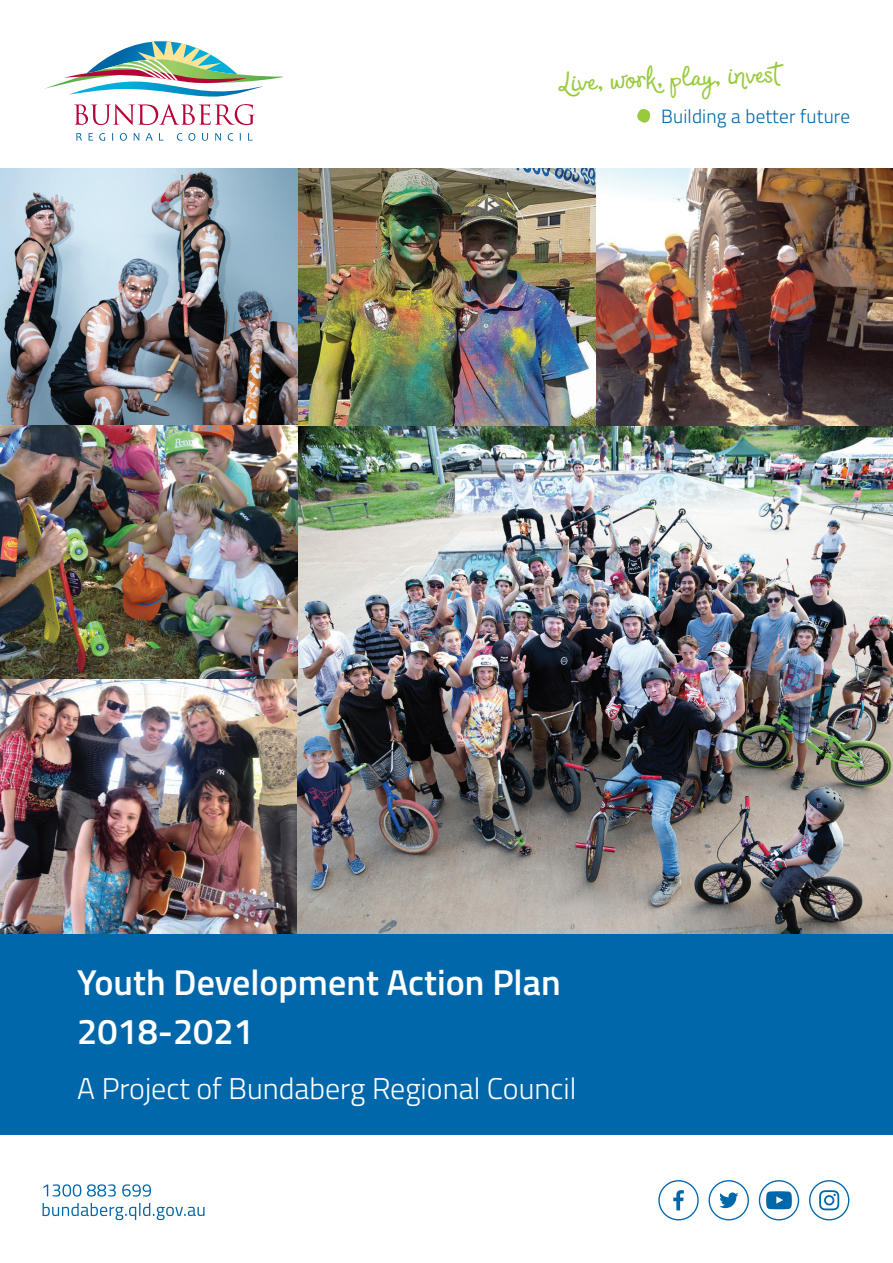
<style>
.page{position:relative;width:893px;height:1263px;background:#fff}
.page>*{position:absolute;margin:0;border:0;box-sizing:border-box;transform-origin:0 0}
.t1{font:600 36px/48.8px "Titillium";color:#fff}
.t2{font:33.6px "Aquabella";color:#99ca3b}
.t3{font:300 30px "Titillium";color:#fff}
.t4{font:300 19.2px "Titillium";letter-spacing:.01em;color:#0067aa}
</style>
<div class="page">
<img style="left:0;top:679px;width:298px;height:255px">
<img style="left:298px;top:426px;width:595px;height:508px">
<svg style="left:637px;top:109px;width:14px;height:14px"></svg>
<svg style="left:74px;top:104px;width:181px;height:21px"></svg>
<svg style="left:76px;top:133px;width:6px;height:8px"></svg>
<svg style="left:89px;top:133px;width:4px;height:8px"></svg>
<svg style="left:99px;top:133px;width:6px;height:8px"></svg>
<svg style="left:120px;top:133px;width:7px;height:8px"></svg>
<svg style="left:134px;top:133px;width:5px;height:8px"></svg>
<svg style="left:146px;top:133px;width:7px;height:8px"></svg>
<svg style="left:159px;top:133px;width:4px;height:8px"></svg>
<svg style="left:177px;top:133px;width:5px;height:8px"></svg>
<svg style="left:188px;top:133px;width:7px;height:8px"></svg>
<svg style="left:202px;top:133px;width:6px;height:8px"></svg>
<svg style="left:215px;top:133px;width:6px;height:8px"></svg>
<svg style="left:228px;top:133px;width:5px;height:8px"></svg>
<svg style="left:248px;top:133px;width:5px;height:8px"></svg>
<svg style="left:44px;top:41px;width:239px;height:56px"></svg>
<div style="left:0;top:934px;width:893px;height:200px;background:#0067aa"></div>
<svg style="left:43px;top:1203px;width:162px;height:17px"></svg>
<svg style="left:43px;top:1184px;width:108px;height:12px"></svg>
<img style="left:298px;top:168px;width:595px;height:258px">
<img style="left:0;top:168px;width:298px;height:511px">
<div style="left:759px;top:1180px;width:40px;height:40px;border:1px solid #0067aa;border-radius:50%"></div>
<div style="left:809px;top:1180px;width:40px;height:40px;border:1px solid #0067aa;border-radius:50%"></div>
<div style="left:658px;top:1180px;width:41px;height:40px;border:1px solid #0067aa;border-radius:50%"></div>
<div style="left:709px;top:1180px;width:40px;height:40px;border:1px solid #0067aa;border-radius:50%"></div>
<svg style="left:673px;top:1190px;width:11px;height:20px"></svg>
<svg style="left:719px;top:1192px;width:19px;height:16px"></svg>
<svg style="left:819px;top:1190px;width:20px;height:20px"></svg>
<svg style="left:766px;top:1191px;width:26px;height:18px"></svg>
<p class="t2" style="left:557px;top:67px;width:224px;rotate:-3deg">Live, work, play, invest</p>
<p class="t4" style="left:661px;top:102px;width:191px">Building a better future</p>
<p class="t1" style="left:77px;top:956px;width:485px">Youth Development Action Plan<br>2018-2021</p>
<p class="t3" style="left:77px;top:1067px;width:501px">A Project of Bundaberg Regional Council</p>
</div>
